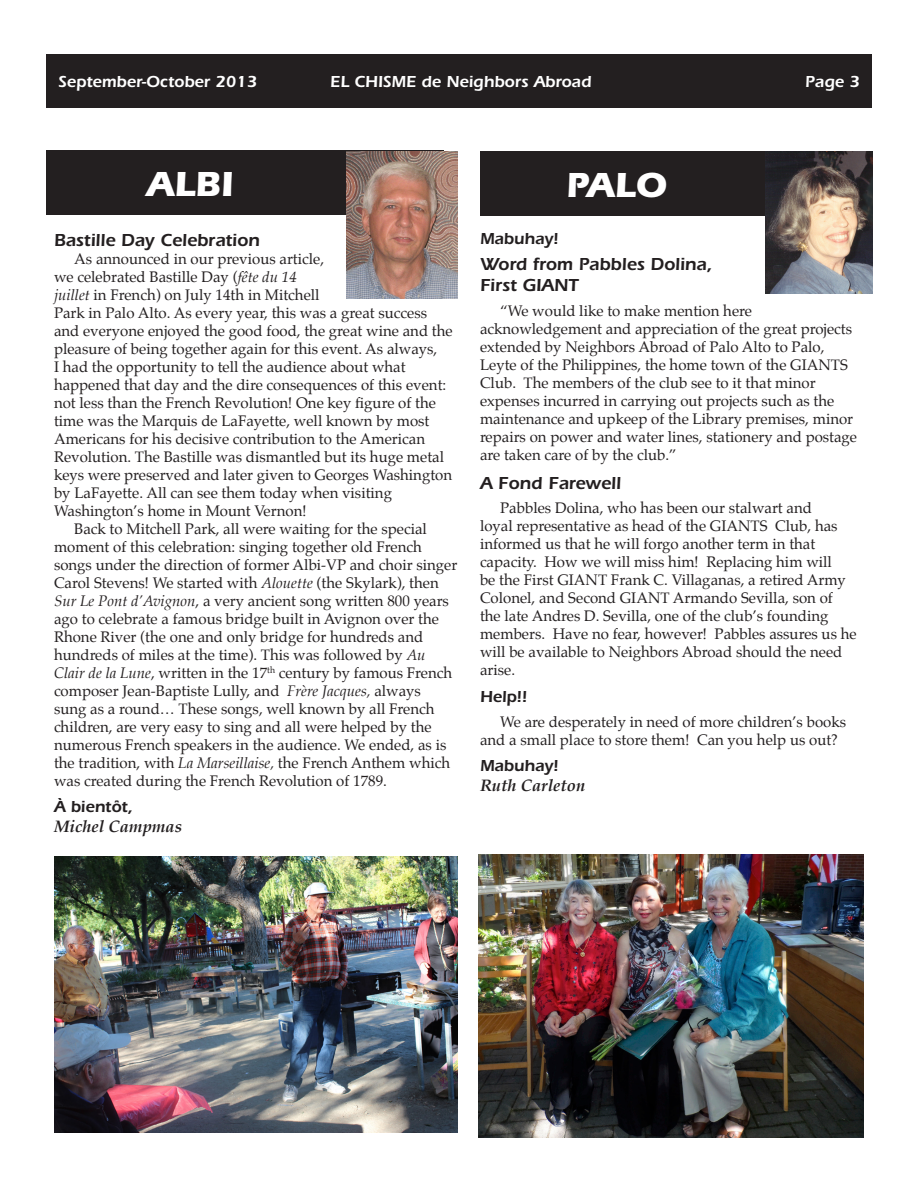
<style>
.page{position:relative;width:918px;height:1188px;background:#fff}
.page>*{position:absolute;margin:0;border:0;box-sizing:border-box;transform-origin:0 0}
.t1{font:700 36px "Itc Eras";color:#fff}
.t2{font:600 18px "Itc Eras";color:#231f20}
.t3{font:600 16.5px "Itc Eras";color:#fff}
.t4{font:600 16.5px "Itc Eras";color:#231f20}
.t5{font:italic 700 16.5px "Palatino";color:#231f20}
.t6{font:15px/18px "Palatino";color:#231f20}
.s1{font-style:italic}
</style>
<div class="page">
<div style="left:46px;top:54px;width:826px;height:54px;background:#231f20"></div>
<div style="left:46px;top:151px;width:398px;height:64px;background:#231f20"></div>
<img style="left:347px;top:152px;width:111px;height:147px">
<div style="left:480px;top:151px;width:392px;height:65px;background:#231f20"></div>
<img style="left:766px;top:151px;width:106px;height:143px">
<img style="left:54px;top:856px;width:404px;height:277px">
<img style="left:479px;top:855px;width:384px;height:282px">
<p class="t3" style="left:58px;top:72px;width:201px">September-October 2013</p>
<p class="t3" style="left:330px;top:72px;width:263px">EL CHISME de Neighbors Abroad</p>
<p class="t3" style="left:805px;top:72px;width:56px">Page 3</p>
<p class="t1" style="left:146px;top:163px;width:89px">ALBI</p>
<p class="t2" style="left:54px;top:229px;width:207px">Bastille Day Celebration</p>
<p class="t6" style="left:54px;top:250px;width:400px;text-indent:20px">As announced in our previous article,<br>we celebrated Bastille Day (<span class="s1">fête du 14<br>juillet</span> in French) on July 14th in Mitchell<br>Park in Palo Alto. As every year, this was a great success and everyone enjoyed the good food, the great wine and the pleasure of being together again for this event. As always,<br>I had the opportunity to tell the audience about what happened that day and the dire consequences of this event: not less than the French Revolution! One key figure of the time was the Marquis de LaFayette, well known by most Americans for his decisive contribution to the American Revolution. The Bastille was dismantled but its huge metal keys were preserved and later given to Georges Washington by LaFayette. All can see them today when visiting Washington’s home in Mount Vernon!</p>
<p class="t6" style="left:54px;top:520px;width:405px;text-indent:20px">Back to Mitchell Park, all were waiting for the special moment of this celebration: singing together old French songs under the direction of former Albi-VP and choir singer Carol Stevens! We started with <span class="s1">Alouette</span> (the Skylark), then <span class="s1">Sur Le Pont d’Avignon</span>, a very ancient song written 800 years ago to celebrate a famous bridge built in Avignon over the Rhone River (the one and only bridge for hundreds and hundreds of miles at the time). This was followed by <span class="s1">Au Clair de la Lune</span>, written in the 17<sup>th</sup> century by famous French composer Jean-Baptiste Lully, and <span class="s1">Frère Jacques,</span> always<br>sung as a round… These songs, well known by all French children, are very easy to sing and all were helped by the numerous French speakers in the audience. We ended, as is the tradition, with <span class="s1">La Marseillaise,</span> the French Anthem which was created during the French Revolution of 1789.</p>
<p class="t4" style="left:54px;top:797px;width:81px">À bientôt,</p>
<p class="t5" style="left:54px;top:813px;width:130px">Michel Campmas</p>
<p class="t1" style="left:566px;top:164px;width:102px">PALO</p>
<p class="t4" style="left:480px;top:229px;width:80px">Mabuhay!</p>
<p class="t2" style="left:480px;top:254px;width:234px">Word from Pabbles Dolina,</p>
<p class="t2" style="left:480px;top:275px;width:100px">First GIANT</p>
<p class="t6" style="left:480px;top:302px;width:379px;text-indent:20px">“We would like to make mention here acknowledgement and appreciation of the great projects extended by Neighbors Abroad of Palo Alto to Palo, Leyte of the Philippines, the home town of the GIANTS Club. The members of the club see to it that minor expenses incurred in carrying out projects such as the maintenance and upkeep of the Library premises, minor repairs on power and water lines, stationery and postage are taken care of by the club.”</p>
<p class="t2" style="left:480px;top:472px;width:143px">A Fond Farewell</p>
<p class="t6" style="left:480px;top:499px;width:378px;text-indent:20px">Pabbles Dolina, who has been our stalwart and<br>loyal representative as head of the GIANTS Club, has informed us that he will forgo another term in that capacity. How we will miss him! Replacing him will<br>be the First GIANT Frank C. Villaganas, a retired Army Colonel, and Second GIANT Armando Sevilla, son of the late Andres D. Sevilla, one of the club’s founding members. Have no fear, however! Pabbles assures us he will be available to Neighbors Abroad should the need arise.</p>
<p class="t4" style="left:480px;top:687px;width:49px">Help!!</p>
<p class="t6" style="left:480px;top:712px;width:368px;text-indent:20px">We are desperately in need of more children’s books and a small place to store them! Can you help us out?</p>
<p class="t4" style="left:480px;top:756px;width:80px">Mabuhay!</p>
<p class="t5" style="left:480px;top:772px;width:107px">Ruth Carleton</p>
</div>
